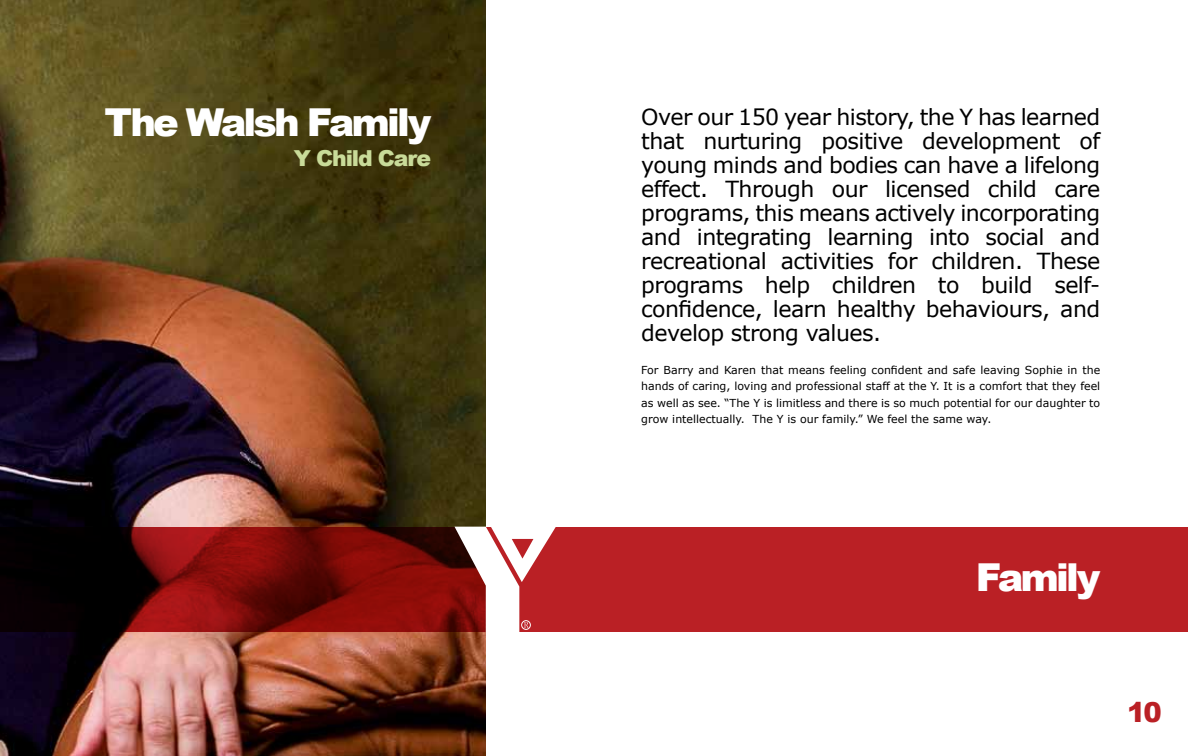
<style>
.page{position:relative;width:1188px;height:756px;background:#fff}
.page>*{position:absolute;margin:0;border:0;box-sizing:border-box;transform-origin:0 0}
.t1{font:900 38.55px "Arial";letter-spacing:-.075em;color:#fff}
.t2{font:900 27.45px "Arial";color:#ba2025}
.t3{font:22.2px/24px "Verdana";letter-spacing:-.025em;color:#000;text-align:justify}
.t4{font:900 22.05px "Arial";letter-spacing:-.05em;color:#c9db99}
.t5{font:10.95px/16.5px "Verdana";color:#000;text-align:justify}
</style>
<div class="page">
<img style="left:0;top:0;width:486px;height:756px">
<svg style="left:0;top:527px;width:1188px;height:104px;background:#901618"></svg>
<svg style="left:455px;top:527px;width:101px;height:105px"></svg>
<h1 class="t1" style="left:104px;top:94px;width:328px">The Walsh Family</h1>
<p class="t4" style="left:294px;top:142px;width:139px">Y Child Care</p>
<p class="t3" style="left:641px;top:104px;width:461px">Over our 150 year history, the Y has learned that nurturing positive development of young minds and bodies can have a lifelong effect. Through our licensed child care programs, this means actively incorporating and integrating learning into social and recreational activities for children. These programs help children to build self&shy;confidence, learn healthy behaviours, and develop strong values.</p>
<p class="t5" style="left:641px;top:361px;width:461px">For Barry and Karen that means feeling confident and safe leaving Sophie in the hands of caring, loving and professional staff at the Y. It is a comfort that they feel as well as see. “The Y is limitless and there is so much potential for our daughter to grow intellectually. The Y is our family.” We feel the same way.</p>
<h1 class="t1" style="left:976px;top:550px;width:126px">Family</h1>
<p class="t2" style="left:1127px;top:692px;width:36px">10</p>
</div>
